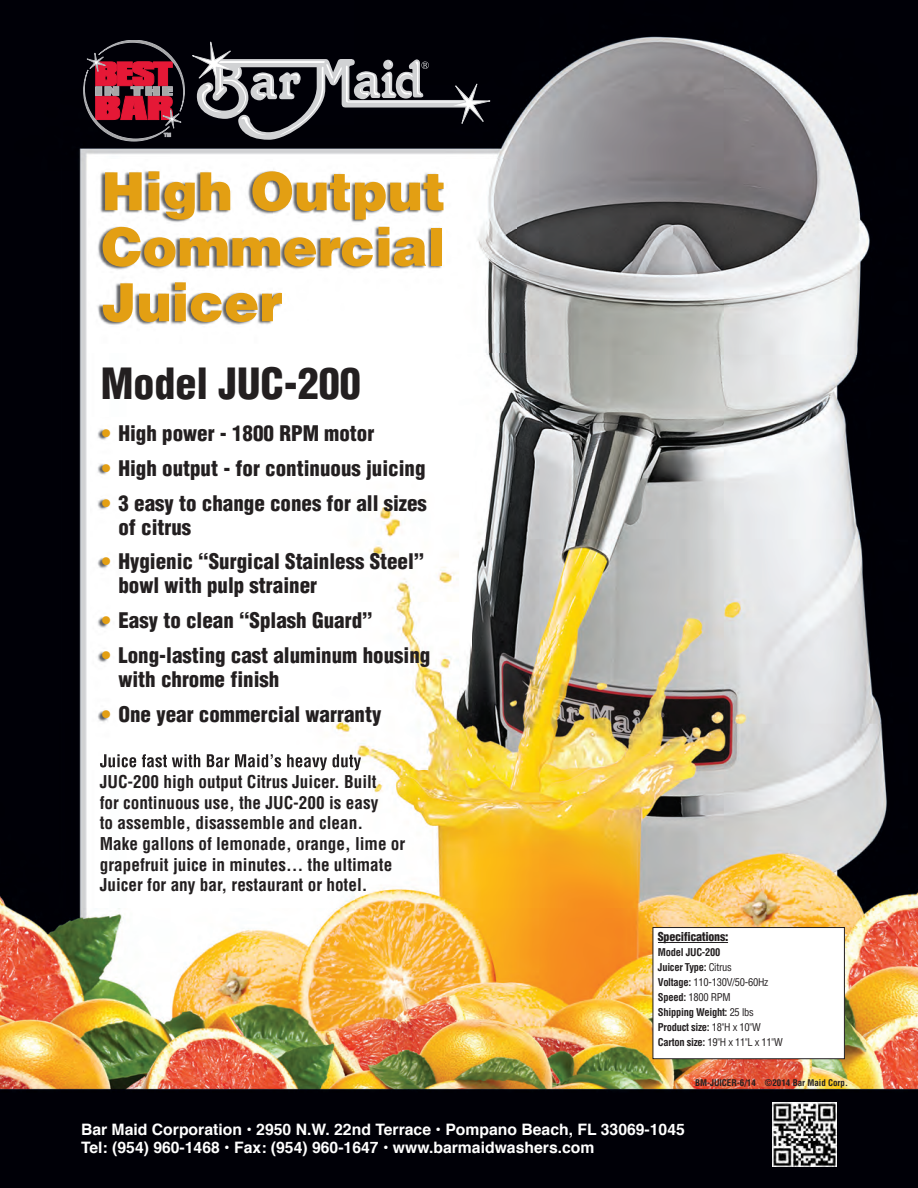
<style>
.page{position:relative;width:918px;height:1188px;background:#fff}
.page>*{position:absolute;margin:0;border:0;box-sizing:border-box;transform-origin:0 0}
.t1{font:900 52.65px/55.5px "Helvetica";color:#e39f13;text-align:justify}
.t2{font:900 condensed 42px "Helvetica";color:#231f20}
.t3{font:900 condensed 21px "Helvetica";color:#231f20}
.t4{font:700 condensed 17.25px/20.7px "Helvetica";color:#231f20}
.t5{font:700 15.75px/18.9px "Helvetica";color:#fff}
.t6{font:900 condensed 12px "Helvetica";letter-spacing:-.025em;color:#231f20}
.t7{font:700 condensed 10.5px/15px "Helvetica";letter-spacing:-.025em;color:#231f20}
.t8{font:700 condensed 9px "Helvetica";color:#231f20}
.s1{color:#e39f13}
.s2{font-weight:400}
</style>
<div class="page">
<img style="left:0;top:0;width:918px;height:1188px">
<img style="left:89px;top:159px;width:427px;height:194px">
<svg style="left:192px;top:42px;width:298px;height:98px;background:#39393f"></svg>
<svg style="left:84px;top:40px;width:100px;height:101px;background:#61202e"></svg>
<div style="left:653px;top:928px;width:191px;height:131px;background:#fff"></div>
<div style="left:653px;top:927px;width:192px;height:132px;border:1px solid #231f20"></div>
<hr style="left:658px;top:942px;width:70px;height:1px;background:#231f20">
<img style="left:91px;top:417px;width:381px;height:353px">
<img style="left:100px;top:754px;width:123px;height:13px">
<img style="left:772px;top:1102px;width:65px;height:65px">
<h1 class="t1" style="left:101px;top:168px;width:346px">High Output Commercial Juicer</h1>
<h2 class="t2" style="left:101px;top:360px;width:261px">Model JUC-200</h2>
<p class="t3" style="left:102px;top:421px;width:274px"><span class="s1">•</span> High power - 1800 RPM motor</p>
<p class="t3" style="left:102px;top:456px;width:325px"><span class="s1">•</span> High output - for continuous juicing</p>
<p class="t3" style="left:102px;top:491px;width:326px"><span class="s1">•</span> 3 easy to change cones for all sizes</p>
<p class="t3" style="left:102px;top:550px;width:324px"><span class="s1">•</span> Hygienic “Surgical Stainless Steel”</p>
<p class="t3" style="left:102px;top:609px;width:272px"><span class="s1">•</span> Easy to clean “Splash Guard”</p>
<p class="t3" style="left:102px;top:643px;width:330px"><span class="s1">•</span> Long-lasting cast aluminum housing</p>
<p class="t3" style="left:102px;top:702px;width:281px"><span class="s1">•</span> One year commercial warranty</p>
<p class="t3" style="left:118px;top:515px;width:74px">of citrus</p>
<p class="t3" style="left:118px;top:574px;width:200px">bowl with pulp strainer</p>
<p class="t3" style="left:118px;top:667px;width:162px">with chrome finish</p>
<p class="t4" style="left:100px;top:772px;width:307px">JUC-200 high output Citrus Juicer. Built<br>for continuous use, the JUC-200 is easy<br>to assemble, disassemble and clean.<br>Make gallons of lemonade, orange, lime or grapefruit juice in minutes… the ultimate Juicer for any bar, restaurant or hotel.</p>
<p class="t6" style="left:658px;top:930px;width:72px">Specifications:</p>
<p class="t7" style="left:658px;top:945px;width:127px">Model JUC-200<br>Juicer Type: <span class="s2">Citrus<br></span>Voltage: <span class="s2">110-130V/50-60Hz<br></span>Speed: <span class="s2">1800 RPM<br></span>Shipping Weight: <span class="s2">25 lbs<br></span>Product size: <span class="s2">18"H x 10"W<br></span>Carton size: <span class="s2">19"H x 11"L x 11"W</span></p>
<p class="t8" style="left:695px;top:1077px;width:155px">BM-JUICER-6/14 ©2014 Bar Maid Corp.</p>
<p class="t5" style="left:81px;top:1121px;width:605px">Bar Maid Corporation • 2950 N.W. 22nd Terrace • Pompano Beach, FL 33069-1045<br>Tel: (954) 960-1468 • Fax: (954) 960-1647 • www.barmaidwashers.com</p>
</div>
